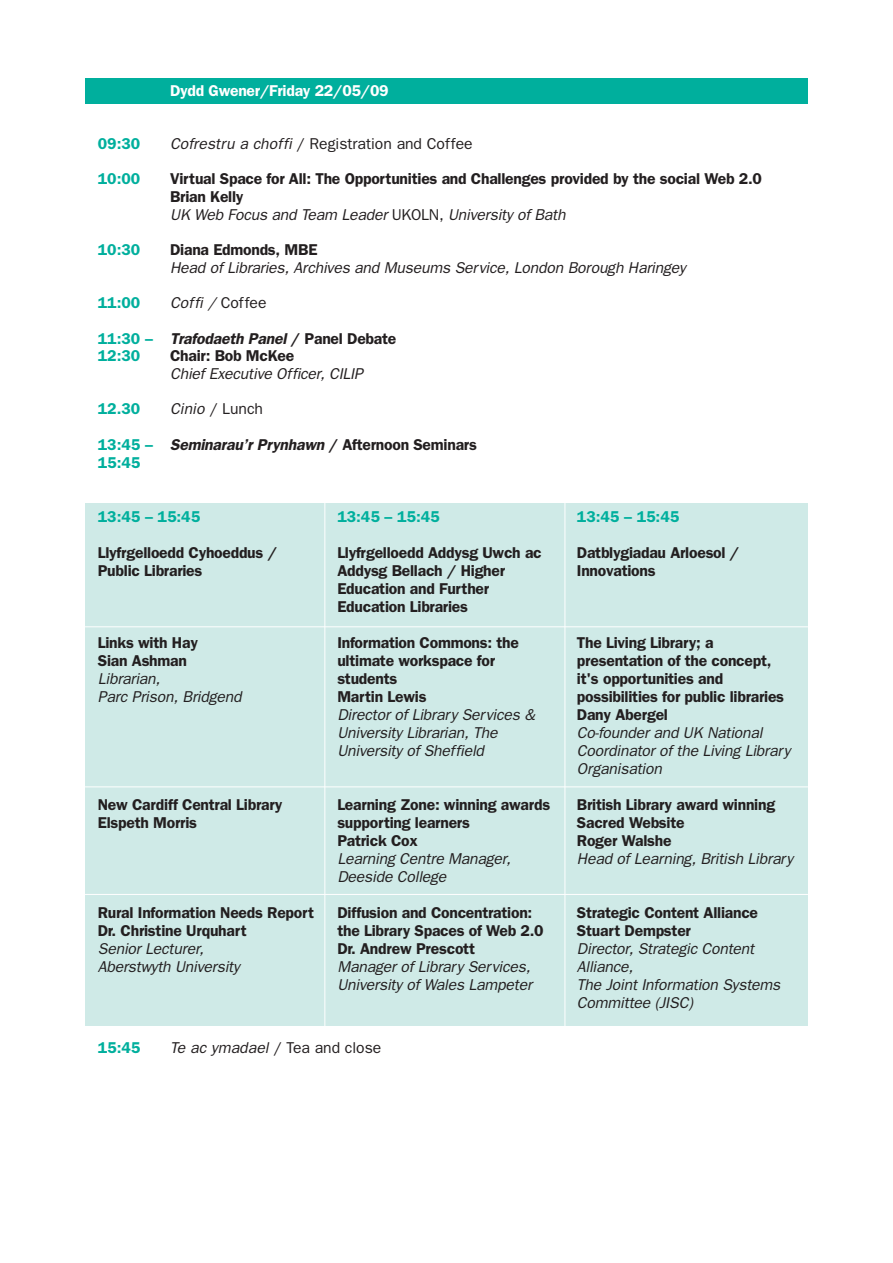
<style>
.page{position:relative;width:893px;height:1263px;background:#fff}
.page>*{position:absolute;margin:0;border:0;box-sizing:border-box;transform-origin:0 0}
.t1{font:600 15.75px/18px "Franklin Gothic";letter-spacing:-.015em;color:#231f20}
.t2{font:italic 15.75px/18px "Franklin Gothic";letter-spacing:-.01em;color:#231f20}
.t3{font:italic 600 15.75px/17.7px "Franklin Gothic";letter-spacing:-.01em;color:#231f20}
.t4{font:15.75px "Franklin Gothic";color:#231f20}
.t5{font:600 15.75px "Franklin Gothic";color:#00af9d}
.t6{font:600 15.75px "Franklin Gothic";letter-spacing:-.015em;color:#fff}
.s1{font-style:italic}
.s2{font-weight:400;font-style:italic}
.s3{font-weight:400}
.s4{font-style:normal}
.s5{font-style:normal;color:#00af9d}
</style>
<div class="page">
<div style="left:85px;top:79px;width:723px;height:25px;background:#00af9d"></div>
<div style="left:85px;top:503px;width:723px;height:522px;background:#cfeae7"></div>
<hr style="left:85px;top:626px;width:723px;height:1px;background:#fff">
<hr style="left:85px;top:786px;width:723px;height:1px;background:#fff">
<hr style="left:85px;top:894px;width:723px;height:1px;background:#fff">
<hr style="left:324px;top:502px;width:1px;height:526px;background:#fff">
<hr style="left:565px;top:502px;width:1px;height:526px;background:#fff">
<p class="t6" style="left:170px;top:81px;width:220px">Dydd Gwener/Friday 22/05/09</p>
<p class="t5" style="left:98px;top:134px;width:44px">09:30</p>
<p class="t4" style="left:170px;top:134px;width:304px"><span class="s1">Cofrestru a choffi</span> / Registration and Coffee</p>
<p class="t5" style="left:98px;top:170px;width:44px">10:00</p>
<p class="t1" style="left:170px;top:170px;width:593px">Virtual Space for All: The Opportunities and Challenges provided by the social Web 2.0<br>Brian Kelly<br><span class="s2">UK Web Focus and Team Leader</span> <span class="s3">UKOLN,</span> <span class="s2">University of Bath</span></p>
<p class="t5" style="left:98px;top:240px;width:44px">10:30</p>
<p class="t1" style="left:170px;top:241px;width:149px">Diana Edmonds, MBE</p>
<p class="t2" style="left:170px;top:258px;width:517px">Head of Libraries, Archives and Museums Service, London Borough Haringey</p>
<p class="t5" style="left:98px;top:294px;width:44px">11:00</p>
<p class="t2" style="left:170px;top:294px;width:98px">Coffi / <span class="s4">Coffee</span></p>
<p class="t3" style="left:98px;top:329px;width:300px"><span class="s5">11:30 –</span> Trafodaeth Panel <span class="s4">/ Panel Debate<br></span><span class="s5">12:30</span></p>
<p class="t1" style="left:170px;top:347px;width:126px">Chair: Bob McKee</p>
<p class="t2" style="left:170px;top:365px;width:194px">Chief Executive Officer, CILIP</p>
<p class="t5" style="left:98px;top:400px;width:44px">12.30</p>
<p class="t4" style="left:170px;top:400px;width:95px"><span class="s1">Cinio</span> / Lunch</p>
<p class="t3" style="left:98px;top:436px;width:381px"><span class="s5">13:45 –</span> Seminarau’r Prynhawn <span class="s4">/ Afternoon Seminars<br></span><span class="s5">15:45</span></p>
<p class="t5" style="left:98px;top:507px;width:104px">13:45 – 15:45</p>
<p class="t1" style="left:98px;top:544px;width:181px">Llyfrgelloedd Cyhoeddus /<br>Public Libraries</p>
<p class="t1" style="left:98px;top:634px;width:102px">Links with Hay<br>Sian Ashman</p>
<p class="t2" style="left:98px;top:670px;width:145px">Librarian,<br>Parc Prison, Bridgend</p>
<p class="t1" style="left:98px;top:796px;width:186px">New Cardiff Central Library<br>Elspeth Morris</p>
<p class="t1" style="left:98px;top:904px;width:218px">Rural Information Needs Report<br>Dr. Christine Urquhart</p>
<p class="t2" style="left:98px;top:940px;width:143px">Senior Lecturer,<br>Aberstwyth University</p>
<p class="t5" style="left:337px;top:507px;width:104px">13:45 – 15:45</p>
<p class="t1" style="left:337px;top:544px;width:206px">Llyfrgelloedd Addysg Uwch ac<br>Addysg Bellach / Higher<br>Education and Further<br>Education Libraries</p>
<p class="t1" style="left:337px;top:634px;width:183px">Information Commons: the ultimate workspace for students<br>Martin Lewis</p>
<p class="t2" style="left:337px;top:706px;width:199px">Director of Library Services &amp;<br>University Librarian, The<br>University of Sheffield</p>
<p class="t1" style="left:337px;top:796px;width:215px">Learning Zone: winning awards supporting learners<br>Patrick Cox</p>
<p class="t2" style="left:337px;top:850px;width:175px">Learning Centre Manager,<br>Deeside College</p>
<p class="t1" style="left:337px;top:904px;width:208px">Diffusion and Concentration: the Library Spaces of Web 2.0<br>Dr. Andrew Prescott</p>
<p class="t2" style="left:337px;top:958px;width:196px">Manager of Library Services,<br>University of Wales Lampeter</p>
<p class="t5" style="left:98px;top:1038px;width:44px">15:45</p>
<p class="t4" style="left:170px;top:1038px;width:213px"><span class="s1">Te ac ymadael</span> / Tea and close</p>
<p class="t5" style="left:577px;top:507px;width:104px">13:45 – 15:45</p>
<p class="t1" style="left:577px;top:544px;width:164px">Datblygiadau Arloesol /<br>Innovations</p>
<p class="t1" style="left:577px;top:634px;width:209px">The Living Library; a presentation of the concept, it's opportunities and possibilities for public libraries<br>Dany Abergel</p>
<p class="t2" style="left:577px;top:724px;width:215px">Co-founder and UK National<br>Coordinator of the Living Library<br>Organisation</p>
<p class="t1" style="left:577px;top:796px;width:200px">British Library award winning<br>Sacred Website<br>Roger Walshe</p>
<p class="t2" style="left:577px;top:850px;width:218px">Head of Learning, British Library</p>
<p class="t1" style="left:577px;top:904px;width:183px">Strategic Content Alliance<br>Stuart Dempster</p>
<p class="t2" style="left:577px;top:940px;width:205px">Director, Strategic Content<br>Alliance,<br>The Joint Information Systems<br>Committee (JISC)</p>
</div>
